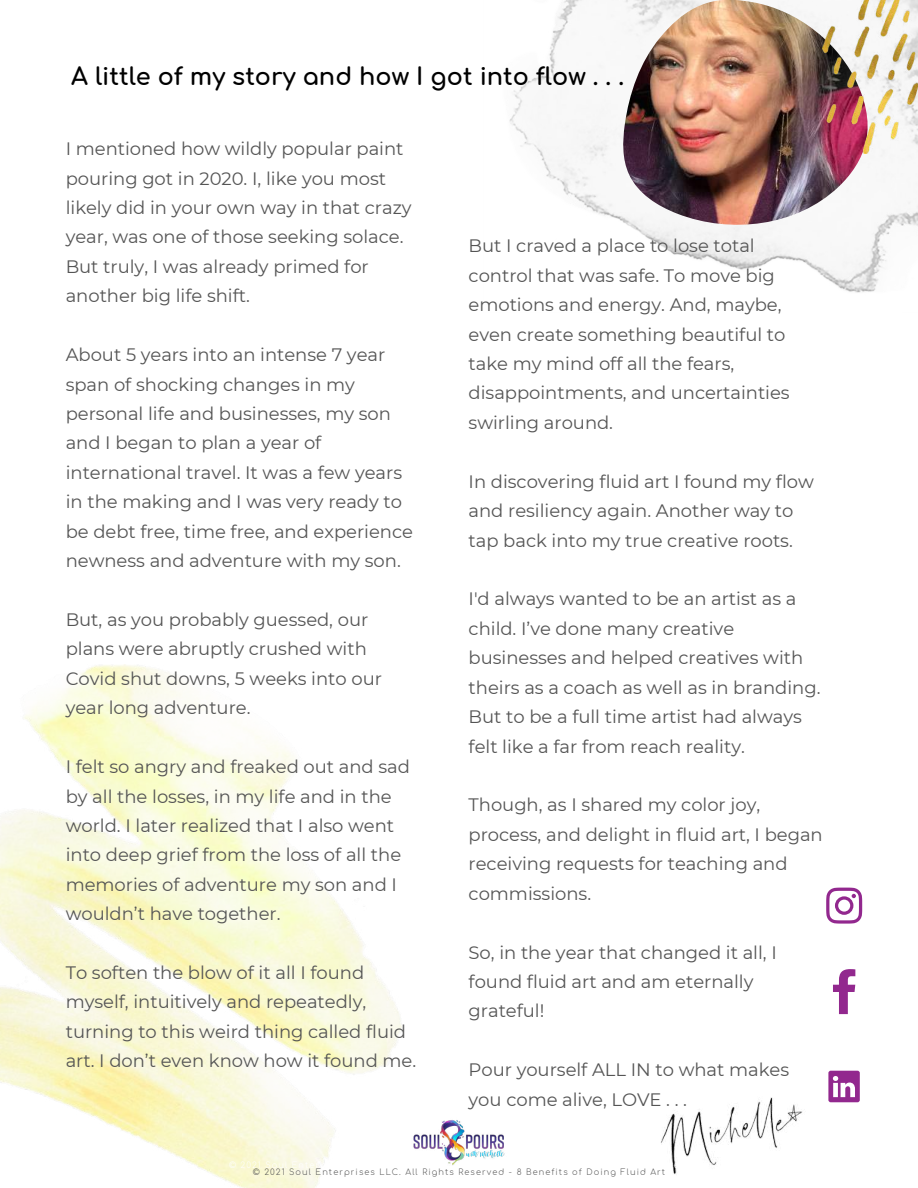
<style>
.page{position:relative;width:918px;height:1188px;background:#fff}
.page>*{position:absolute;margin:0;border:0;box-sizing:border-box;transform-origin:0 0}
.t1{font:700 24px "Comfortaa";color:#000}
.t2{font:18px/29.4px "Montserrat";color:#555}
.t3{font:300 8.25px "Comfortaa";letter-spacing:.13em;color:#555}
</style>
<div class="page">
<img style="left:509px;top:0;width:409px;height:293px">
<img style="left:623px;top:0;width:245px;height:234px">
<img style="left:823px;top:0;width:95px;height:154px">
<img style="left:0;top:665px;width:401px;height:523px">
<img style="left:390px;top:1096px;width:115px;height:92px">
<svg style="left:826px;top:888px;width:36px;height:36px"></svg>
<svg style="left:833px;top:969px;width:22px;height:45px"></svg>
<svg style="left:828px;top:1071px;width:32px;height:31px"></svg>
<img style="left:660px;top:1097px;width:142px;height:77px">
<h1 class="t1" style="left:71px;top:64px;width:554px">A little of my story and how I got into flow . . .</h1>
<p class="t2" style="left:66px;top:134px;width:347px">I mentioned how wildly popular paint pouring got in 2020. I, like you most likely did in your own way in that crazy year, was one of those seeking solace.<br>But truly, I was already primed for another big life shift.</p>
<p class="t2" style="left:66px;top:340px;width:349px">About 5 years into an intense 7 year span of shocking changes in my personal life and businesses, my son and I began to plan a year of international travel. It was a few years in the making and I was very ready to be debt free, time free, and experience newness and adventure with my son.</p>
<p class="t2" style="left:66px;top:605px;width:318px">But, as you probably guessed, our plans were abruptly crushed with<br>Covid shut downs, 5 weeks into our year long adventure.</p>
<p class="t2" style="left:66px;top:752px;width:346px">I felt so angry and freaked out and sad by all the losses, in my life and in the world. I later realized that I also went into deep grief from the loss of all the memories of adventure my son and I wouldn’t have together.</p>
<p class="t2" style="left:66px;top:958px;width:352px">To soften the blow of it all I found myself, intuitively and repeatedly, turning to this weird thing called fluid art. I don’t even know how it found me.</p>
<p class="t2" style="left:469px;top:231px;width:323px">But I craved a place to lose total control that was safe. To move big emotions and energy. And, maybe, even create something beautiful to take my mind off all the fears, disappointments, and uncertainties swirling around.</p>
<p class="t2" style="left:469px;top:467px;width:347px">In discovering fluid art I found my flow and resiliency again. Another way to tap back into my true creative roots.</p>
<p class="t2" style="left:469px;top:584px;width:353px">I'd always wanted to be an artist as a child. I’ve done many creative businesses and helped creatives with theirs as a coach as well as in branding.<br>But to be a full time artist had always felt like a far from reach reality.</p>
<p class="t2" style="left:469px;top:790px;width:356px">Though, as I shared my color joy, process, and delight in fluid art, I began receiving requests for teaching and commissions.</p>
<p class="t2" style="left:469px;top:937px;width:310px">So, in the year that changed it all, I found fluid art and am eternally grateful!</p>
<p class="t2" style="left:469px;top:1055px;width:322px">Pour yourself ALL IN to what makes you come alive, LOVE . . .</p>
<p class="t3" style="left:253px;top:1168px;width:414px">© 2021 Soul Enterprises LLC. All Rights Reserved - 8 Benefits of Doing Fluid Art</p>
</div>
